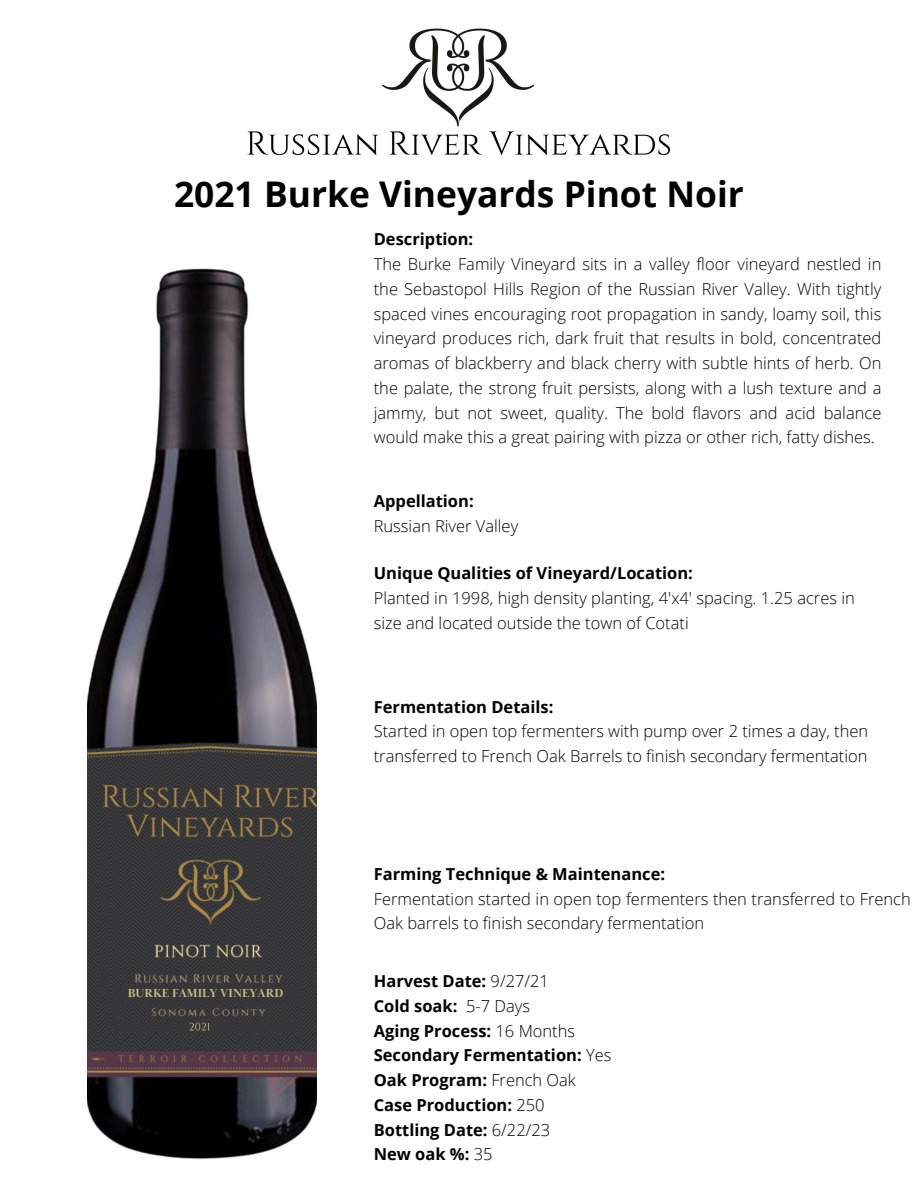
<style>
.page{position:relative;width:918px;height:1188px;background:#fff}
.page>*{position:absolute;margin:0;border:0;box-sizing:border-box;transform-origin:0 0}
.t1{font:700 35.4px "Open Sans";color:#000}
.t2{font:300 16.5px/24.8px "Open Sans";color:#000}
.t3{font:700 16.5px/24.8px "Open Sans";color:#000}
.t4{font:700 12px "Baskerville Display PT";color:#c8c092}
.s1{font-weight:300}
</style>
<div class="page">
<img style="left:247px;top:28px;width:424px;height:128px">
<img style="left:87px;top:268px;width:230px;height:891px">
<img style="left:112px;top:986px;width:79px;height:18px">
<img style="left:191px;top:986px;width:67px;height:18px">
<img style="left:258px;top:986px;width:45px;height:18px">
<h1 class="t1" style="left:174px;top:169px;width:571px">2021 Burke Vineyards Pinot Noir</h1>
<p class="t3" style="left:374px;top:227px;width:101px">Description:</p>
<p class="t2" style="left:374px;top:251px;width:509px;text-align:justify">The Burke Family Vineyard sits in a valley floor vineyard nestled in the Sebastopol Hills Region of the Russian River Valley. With tightly spaced vines encouraging root propagation in sandy, loamy soil, this vineyard produces rich, dark fruit that results in bold, concentrated aromas of blackberry and black cherry with subtle hints of herb. On the palate, the strong fruit persists, along with a lush texture and a jammy, but not sweet, quality. The bold flavors and acid balance would make this a great pairing with pizza or other rich, fatty dishes.</p>
<p class="t3" style="left:374px;top:488px;width:101px">Appellation:</p>
<p class="t2" style="left:374px;top:513px;width:146px">Russian River Valley</p>
<p class="t3" style="left:374px;top:561px;width:321px">Unique Qualities of Vineyard/Location:</p>
<p class="t2" style="left:374px;top:585px;width:483px">Planted in 1998, high density planting, 4'x4' spacing. 1.25 acres in size and located outside the town of Cotati</p>
<p class="t3" style="left:374px;top:694px;width:181px">Fermentation Details:</p>
<p class="t2" style="left:374px;top:719px;width:496px">Started in open top fermenters with pump over 2 times a day, then transferred to French Oak Barrels to finish secondary fermentation</p>
<p class="t4" style="left:128px;top:986px;width:157px">BURKE FAMILY VINEYARD</p>
<p class="t3" style="left:374px;top:861px;width:293px">Farming Technique &amp; Maintenance:</p>
<p class="t2" style="left:374px;top:886px;width:538px">Fermentation started in open top fermenters then transferred to French<br>Oak barrels to finish secondary fermentation</p>
<p class="t3" style="left:374px;top:968px;width:239px">Harvest Date: <span class="s1">9/27/21<br></span>Cold soak: <span class="s1">5-7 Days<br></span>Aging Process: <span class="s1">16 Months<br></span>Secondary Fermentation: <span class="s1">Yes<br></span>Oak Program: <span class="s1">French Oak<br></span>Case Production: <span class="s1">250<br></span>Bottling Date: <span class="s1">6/22/23<br></span>New oak %: <span class="s1">35</span></p>
</div>
